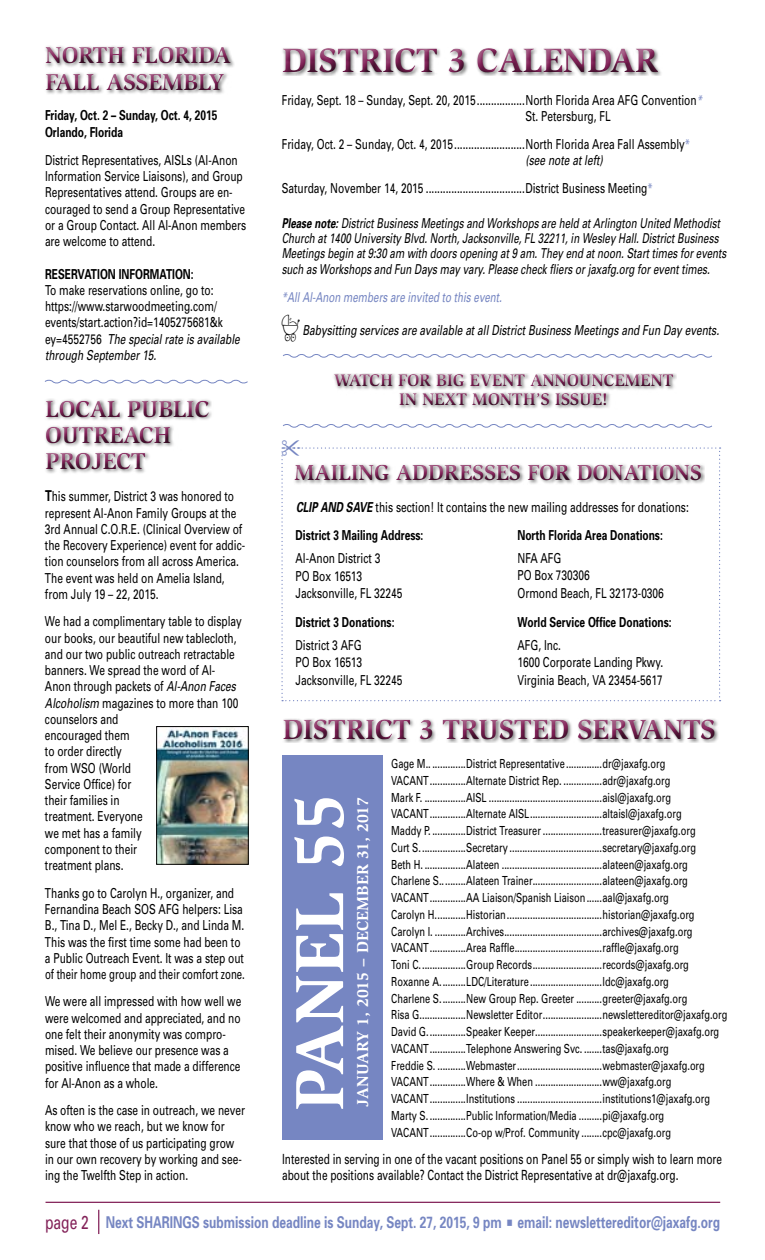
<style>
.page{position:relative;width:765px;height:1260px;background:#fff}
.page>*{position:absolute;margin:0;border:0;box-sizing:border-box;transform-origin:0 0}
.t1{font:700 70px "Slimbach";letter-spacing:.01em;color:#fff}
.t2{font:700 35px "Slimbach";letter-spacing:-.01em;color:#822158}
.t3{font:700 28.75px "Slimbach";letter-spacing:-.01em;color:#822158}
.t4{font:26.25px "European Pi Three";color:#7686c2;scale:.74 1}
.t5{font:700 23.75px/26.2px "Slimbach";letter-spacing:-.01em;color:#822158}
.t6{font:700 22.5px "Slimbach";letter-spacing:-.01em;color:#822158}
.t7{font:700 17.5px/18.8px "Slimbach";letter-spacing:-.01em;color:#822158;text-align:center}
.t8{font:700 16.25px "Univers";color:#7686c2;scale:.74 1}
.t9{font:700 16.25px "Slimbach";letter-spacing:.01em;color:#fff}
.t10{font:14px/16.2px "Univers";color:#000;scale:.72 1}
.t11{font:13.75px/16.2px "Univers";color:#000;scale:.74 1}
.t12{font:700 13.75px/17.5px "Univers";color:#000;scale:.74 1}
.t13{font:italic 13.75px "Univers";color:#000;scale:.74 1}
.t14{font:italic 13.62px/15px "Univers";color:#000;scale:.72 1}
.t15{font:italic 13.62px "Univers";color:#7686c2;scale:.72 1}
.t16{font:12.5px/16.8px "Univers";color:#000;scale:.74 1}
.s1{font-style:italic}
.s2{font-weight:700;font-size:15px}
.s3{font-style:italic;font-size:13.62px;color:#7686c2}
.s4{font-size:13.62px;color:#7686c2}
.s5{font-weight:700}
.s6{font-weight:700;font-style:italic}
.s7{font-weight:400;font-size:18.75px;color:#822158}
.s8{font-family:"Universal Newswith Comm Pi";font-weight:400;font-size:12.5px}
</style>
<div class="page">
<div style="left:274px;top:43px;width:395px;height:41px;background:#000;opacity:.75"></div>
<hr style="left:46px;top:1202px;width:674px;height:1px;background:#822158">
<div style="left:282px;top:755px;width:100px;height:385px;background:#7686c2"></div>
<div style="left:275px;top:713px;width:451px;height:36px;background:#000;opacity:.75"></div>
<svg style="left:281px;top:447px;width:440px;height:254px"></svg>
<div style="left:286px;top:458px;width:426px;height:34px;background:#000;opacity:.75"></div>
<div style="left:37px;top:41px;width:205px;height:59px;background:#000;opacity:.75"></div>
<svg style="left:98px;top:1210px;width:1px;height:24px"></svg>
<svg style="left:44px;top:379px;width:204px;height:5px"></svg>
<div style="left:328px;top:369px;width:357px;height:47px;background:#000;opacity:.75"></div>
<svg style="left:283px;top:424px;width:429px;height:4px"></svg>
<svg style="left:283px;top:354px;width:429px;height:4px"></svg>
<div style="left:37px;top:394px;width:182px;height:87px;background:#000;opacity:.75"></div>
<img style="left:158px;top:728px;width:89px;height:135px">
<div style="left:156px;top:726px;width:93px;height:139px;border:1px solid #000"></div>
<h3 class="t5" style="left:45px;top:42px;width:187px">NORTH FLORIDA<br>FALL ASSEMBLY</h3>
<p class="t12" style="left:45px;top:106px;width:235px">Friday, Oct. 2 – Sunday, Oct. 4, 2015<br>Orlando, Florida</p>
<p class="t11" style="left:45px;top:152px;width:273px">District Representatives, AISLs (Al-Anon Information Service Liaisons), and Group Representatives attend. Groups are en&shy;couraged to send a Group Representative or a Group Contact. All Al-Anon members are welcome to attend.</p>
<p class="t12" style="left:45px;top:265px;width:114px">Reservation Infor</p>
<p class="t12" style="left:150px;top:265px;width:61px">mation :</p>
<p class="t11" style="left:45px;top:282px;width:265px">To make reservations online, go to: https://www.starwoodmeeting.com/ events/start.action?id=1405275681&amp;k ey=4552756 <span class="s1">The special rate is available through September 15.</span></p>
<h3 class="t5" style="left:45px;top:396px;width:165px">LOCAL PUBLIC<br>OUTREACH<br>PROJECT</h3>
<p class="t11" style="left:45px;top:488px;width:272px"><span class="s2">T</span>his summer, District 3 was honored to represent Al-Anon Family Groups at the 3rd Annual C.O.R.E. (Clinical Overview of the Recovery Experience) event for addic&shy;tion counselors from all across America.<br>The event was held on Amelia Island, from July 19 – 22, 2015.</p>
<p class="t11" style="left:45px;top:613px;width:268px">We had a complimentary table to display our books, our beautiful new tablecloth, and our two public outreach retractable banners. We spread the word of Al-<br>Anon through packets of <span class="s1">Al-Anon Faces<br>Alcoholism</span> magazines to more than 100 counselors and<br>encouraged them<br>to order directly<br>from WSO (World<br>Service Office) for<br>their families in<br>treatment. Everyone<br>we met has a family<br>component to their<br>treatment plans.</p>
<p class="t11" style="left:45px;top:885px;width:272px">Thanks go to Carolyn H., organizer, and Fernandina Beach SOS AFG helpers: Lisa B., Tina D., Mel E., Becky D., and Linda M.<br>This was the first time some had been to a Public Outreach Event. It was a step out of their home group and their comfort zone.</p>
<p class="t11" style="left:45px;top:993px;width:267px">We were all impressed with how well we were welcomed and appreciated, and no one felt their anonymity was compro&shy;mised. We believe our presence was a positive influence that made a difference for Al-Anon as a whole.</p>
<p class="t11" style="left:45px;top:1102px;width:272px">As often is the case in outreach, we never know who we reach, but we know for sure that those of us participating grow in our own recovery by working and see&shy;ing the Twelfth Step in action.</p>
<h2 class="t2" style="left:282px;top:39px;width:379px">DISTRICT 3 CALENDAR</h2>
<p class="t11" style="left:282px;top:92px;width:570px">Friday, Sept. 18 – Sunday, Sept. 20, 2015.................North Florida Area AFG Convention<span class="s3">*</span></p>
<p class="t11" style="left:282px;top:136px;width:554px">Friday, Oct. 2 – Sunday, Oct. 4, 2015.........................North Florida Area Fall Assembly<span class="s4">*</span></p>
<p class="t11" style="left:282px;top:180px;width:503px">Saturday, November 14, 2015 ...................................District Business Meeting<span class="s4">*</span></p>
<p class="t14" style="left:282px;top:216px;width:619px"><span class="s5">Please note:</span> District Business Meetings and Workshops are held at Arlington United Methodist<br>Church at 1400 University Blvd. North, Jacksonville, FL 32211, in Wesley Hall. District Business<br>Meetings begin at 9:30 am with doors opening at 9 am. They end at noon. Start times for events</p>
<p class="t14" style="left:282px;top:262px;width:596px">such as Workshops and Fun Days may vary. Please check fliers or jaxafg.org for event times.</p>
<p class="t15" style="left:282px;top:289px;width:307px">*All Al-Anon members are invited to this event.</p>
<p class="t13" style="left:302px;top:322px;width:565px">Babysitting services are available at all District Business Meetings and Fun Day events.</p>
<h3 class="t4" style="left:282px;top:422px;width:28px">6</h3>
<p class="t7" style="left:333px;top:371px;width:342px">WATCH FOR BIG EVENT ANNOUNCEMENT<br>IN NEXT MONTH’S ISSUE!</p>
<h3 class="t6" style="left:294px;top:459px;width:409px">MAILING ADDRESSES FOR DONATIONS</h3>
<p class="t11" style="left:296px;top:499px;width:532px"><span class="s6">Clip and save</span> this section! It contains the new mailing addresses for donations:</p>
<p class="t12" style="left:296px;top:526px;width:174px">District 3 Mailing Address:</p>
<p class="t11" style="left:296px;top:549px;width:146px;line-height:17.5px">Al-Anon District 3<br>PO Box 16513<br>Jacksonville, FL 32245</p>
<p class="t12" style="left:296px;top:613px;width:135px">District 3 Donations:</p>
<p class="t11" style="left:296px;top:636px;width:146px;line-height:17.5px">District 3 AFG<br>PO Box 16513<br>Jacksonville, FL 32245</p>
<p class="t12" style="left:517px;top:526px;width:198px">North Florida Area Donations:</p>
<p class="t11" style="left:517px;top:549px;width:199px;line-height:17.5px">NFA AFG<br>PO Box 730306<br>Ormond Beach, FL 32173-0306</p>
<p class="t12" style="left:517px;top:613px;width:210px">World Service Office Donations:</p>
<p class="t11" style="left:517px;top:636px;width:199px;line-height:17.5px">AFG, Inc.<br>1600 Corporate Landing Pkwy.<br>Virginia Beach, VA 23454-5617</p>
<h3 class="t3" style="left:282px;top:712px;width:435px">DISTRICT 3 TRUSTED SERVANTS</h3>
<h1 class="t1" style="left:278px;top:1111px;width:319px;rotate:-90deg">PANEL 55</h1>
<p class="t9" style="left:353px;top:1107px;width:311px;rotate:-90deg">JANUARY 1, 2015 – DECEMBER 31, 2017</p>
<p class="t16" style="left:391px;top:755px;width:456px">Gage M.. .............District Representative..............dr@jaxafg.org VACANT..............Alternate District Rep. ...............adr@jaxafg.org<br>Mark F. ................AISL ............................................aisl@jaxafg.org VACANT..............Alternate AISL............................altaisl@jaxafg.org<br>Maddy P. .............District Treasurer .......................treasurer@jaxafg.org<br>Curt S..................Secretary ....................................secretary@jaxafg.org<br>Beth H. ................Alateen .......................................alateen@jaxafg.org Charlene S..........Alateen Trainer...........................alateen@jaxafg.org VACANT..............AA Liaison/Spanish Liaison......aal@jaxafg.org<br>Carolyn H............Historian.....................................historian@jaxafg.org Carolyn I. ............Archives......................................archives@jaxafg.org VACANT..............Area Raffle..................................raffle@jaxafg.org<br>Toni C..................Group Records...........................records@jaxafg.org Roxanne A..........LDC/Literature............................ldc@jaxafg.org<br>Charlene S..........New Group Rep. Greeter ..........greeter@jaxafg.org<br>Risa G..................Newsletter Editor.......................newslettereditor@jaxafg.org David G...............Speaker Keeper..........................speakerkeeper@jaxafg.org VACANT..............Telephone Answering Svc. .......tas@jaxafg.org<br>Freddie S. ...........Webmaster.................................webmaster@jaxafg.org VACANT..............Where &amp; When ..........................ww@jaxafg.org VACANT..............Institutions .................................institutions1@jaxafg.org Marty S. ..............Public Information/Media .........pi@jaxafg.org VACANT..............Co-op w/Prof. Community ........cpc@jaxafg.org</p>
<p class="t10" style="left:282px;top:1151px;width:613px">Interested in serving in one of the vacant positions on Panel 55 or simply wish to learn more about the positions available? Contact the District Representative at dr@jaxafg.org.</p>
<p class="t8" style="left:45px;top:1212px;width:914px"><span class="s7">page 2</span> Next SHARINGS submission deadline is Sunday, Sept. 27, 2015, 9 pm <span class="s8">n</span> email: newslettereditor@jaxafg.org</p>
</div>
